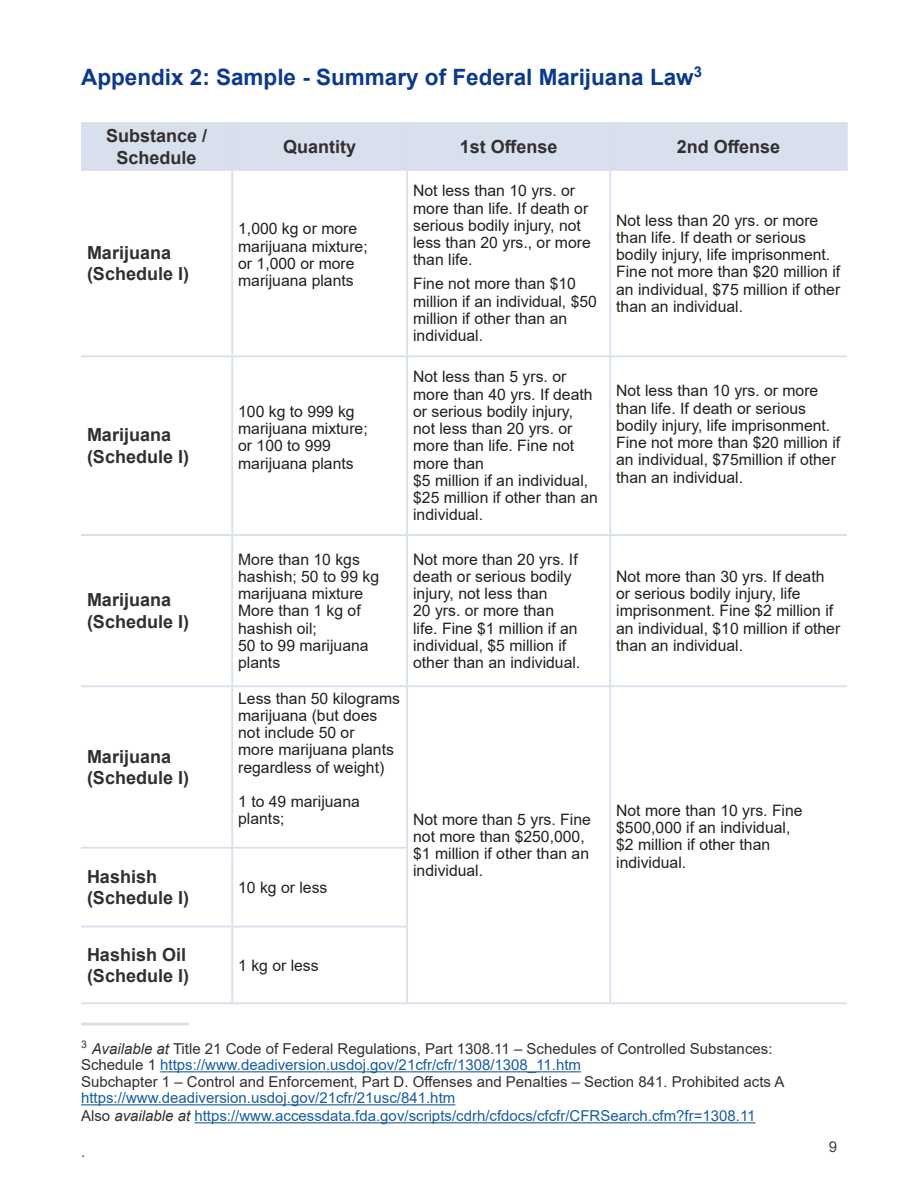
<style>
.page{position:relative;width:918px;height:1188px;background:#fff}
.page>*{position:absolute;margin:0;border:0;box-sizing:border-box;transform-origin:0 0}
.t1{font:700 22.5px "Arial";color:#0d398d}
.Multilevel_List{font:700 18px/21.6px "Arial";color:#312f30}
.Multilevel_List-2{font:15.75px/17.2px "Arial";color:#231f20}
.Multilevel_List-3{font:15px/16.5px "Arial";color:#312f30}
.Multilevel_List-4{font:15px "Arial";color:#175d9e}
.t2{font:15px "Arial";color:#3e3e3f}
.s1{font-style:italic}
.s2{color:#175d9e}
.s3{color:#312f30}
.s4{font-style:italic;color:#312f30}
</style>
<div class="page">
<div style="left:81px;top:124px;width:765px;height:45px;background:#d9e0ed"></div>
<hr style="left:81px;top:355px;width:151px;height:2px;background:#d9e0ed">
<hr style="left:81px;top:534px;width:151px;height:2px;background:#d9e0ed">
<hr style="left:81px;top:685px;width:151px;height:2px;background:#d9e0ed">
<hr style="left:81px;top:847px;width:151px;height:2px;background:#d9e0ed">
<hr style="left:81px;top:926px;width:151px;height:1px;background:#d9e0ed">
<hr style="left:81px;top:1002px;width:151px;height:2px;background:#d9e0ed">
<hr style="left:231px;top:171px;width:2px;height:184px;background:#d9e0ed">
<hr style="left:406px;top:171px;width:2px;height:184px;background:#d9e0ed">
<hr style="left:232px;top:355px;width:175px;height:2px;background:#d9e0ed">
<hr style="left:231px;top:357px;width:2px;height:177px;background:#d9e0ed">
<hr style="left:407px;top:355px;width:203px;height:2px;background:#d9e0ed">
<hr style="left:406px;top:357px;width:2px;height:177px;background:#d9e0ed">
<hr style="left:232px;top:534px;width:175px;height:2px;background:#d9e0ed">
<hr style="left:231px;top:536px;width:2px;height:149px;background:#d9e0ed">
<hr style="left:407px;top:534px;width:203px;height:2px;background:#d9e0ed">
<hr style="left:406px;top:536px;width:2px;height:149px;background:#d9e0ed">
<hr style="left:232px;top:685px;width:175px;height:2px;background:#d9e0ed">
<hr style="left:231px;top:687px;width:2px;height:160px;background:#d9e0ed">
<hr style="left:407px;top:685px;width:203px;height:2px;background:#d9e0ed">
<hr style="left:406px;top:687px;width:2px;height:160px;background:#d9e0ed">
<hr style="left:232px;top:847px;width:176px;height:2px;background:#d9e0ed">
<hr style="left:231px;top:849px;width:2px;height:77px;background:#d9e0ed">
<hr style="left:406px;top:849px;width:2px;height:77px;background:#d9e0ed">
<hr style="left:232px;top:926px;width:176px;height:1px;background:#d9e0ed">
<hr style="left:231px;top:927px;width:2px;height:75px;background:#d9e0ed">
<hr style="left:406px;top:927px;width:2px;height:75px;background:#d9e0ed">
<hr style="left:232px;top:1002px;width:175px;height:2px;background:#d9e0ed">
<hr style="left:407px;top:1002px;width:203px;height:2px;background:#d9e0ed">
<hr style="left:81px;top:122px;width:151px;height:2px;background:#dbdced">
<hr style="left:232px;top:122px;width:175px;height:2px;background:#dbdced">
<hr style="left:231px;top:124px;width:2px;height:45px;background:#dbdced">
<hr style="left:407px;top:122px;width:203px;height:2px;background:#dbdced">
<hr style="left:406px;top:124px;width:2px;height:45px;background:#dbdced">
<hr style="left:610px;top:122px;width:238px;height:2px;background:#dbdced">
<hr style="left:609px;top:124px;width:2px;height:45px;background:#dbdced">
<hr style="left:846px;top:124px;width:2px;height:45px;background:#dbdced">
<hr style="left:81px;top:169px;width:151px;height:2px;background:#dbdced">
<hr style="left:232px;top:169px;width:175px;height:2px;background:#dbdced">
<hr style="left:407px;top:169px;width:203px;height:2px;background:#dbdced">
<hr style="left:610px;top:169px;width:238px;height:2px;background:#dbdced">
<hr style="left:609px;top:171px;width:2px;height:184px;background:#d9e0ed">
<hr style="left:610px;top:355px;width:237px;height:2px;background:#d9e0ed">
<hr style="left:609px;top:357px;width:2px;height:177px;background:#d9e0ed">
<hr style="left:610px;top:534px;width:237px;height:2px;background:#d9e0ed">
<hr style="left:609px;top:536px;width:2px;height:149px;background:#d9e0ed">
<hr style="left:610px;top:685px;width:237px;height:2px;background:#d9e0ed">
<hr style="left:609px;top:687px;width:2px;height:161px;background:#d9e0ed">
<hr style="left:609px;top:848px;width:2px;height:79px;background:#d9e0ed">
<hr style="left:609px;top:927px;width:2px;height:75px;background:#d9e0ed">
<hr style="left:610px;top:1002px;width:237px;height:2px;background:#d9e0ed">
<hr style="left:160px;top:1071px;width:421px;height:1px;background:#175d9e">
<hr style="left:81px;top:1104px;width:374px;height:1px;background:#175d9e">
<hr style="left:194px;top:1122px;width:562px;height:1px;background:#175d9e">
<hr style="left:81px;top:1023px;width:108px;height:3px;background:#d9e0ed">
<p class="t1" style="left:81px;top:62px;width:622px">Appendix 2: Sample - Summary of Federal Marijuana Law<sup>3</sup></p>
<p class="Multilevel_List" style="left:106px;top:125px;width:103px;text-align:center">Substance /<br>Schedule</p>
<p class="Multilevel_List" style="left:283px;top:136px;width:75px">Quantity</p>
<p class="Multilevel_List" style="left:460px;top:136px;width:99px">1st Offense</p>
<p class="Multilevel_List" style="left:677px;top:136px;width:105px">2nd Offense</p>
<p class="Multilevel_List" style="left:87px;top:242px;width:104px">Marijuana (Schedule I)</p>
<p class="Multilevel_List" style="left:87px;top:425px;width:104px">Marijuana (Schedule I)</p>
<p class="Multilevel_List" style="left:87px;top:589px;width:104px">Marijuana (Schedule I)</p>
<p class="Multilevel_List" style="left:87px;top:746px;width:104px">Marijuana (Schedule I)</p>
<p class="Multilevel_List-2" style="left:238px;top:220px;width:131px">1,000 kg or more marijuana mixture;</p>
<p class="Multilevel_List-2" style="left:238px;top:255px;width:118px">or 1,000 or more marijuana plants</p>
<p class="Multilevel_List-2" style="left:238px;top:403px;width:131px">100 kg to 999 kg marijuana mixture;</p>
<p class="Multilevel_List-2" style="left:238px;top:437px;width:117px">or 100 to 999 marijuana plants</p>
<p class="Multilevel_List-2" style="left:238px;top:550px;width:142px">More than 10 kgs hashish; 50 to 99 kg marijuana mixture</p>
<p class="Multilevel_List-2" style="left:238px;top:602px;width:124px">More than 1 kg of hashish oil;</p>
<p class="Multilevel_List-2" style="left:238px;top:637px;width:132px">50 to 99 marijuana plants</p>
<p class="Multilevel_List-2" style="left:238px;top:689px;width:163px">Less than 50 kilograms marijuana (but does not include 50 or<br>more marijuana plants regardless of weight)</p>
<p class="Multilevel_List-2" style="left:238px;top:793px;width:123px">1 to 49 marijuana plants;</p>
<p class="Multilevel_List" style="left:87px;top:866px;width:104px">Hashish (Schedule I)</p>
<p class="Multilevel_List-2" style="left:238px;top:879px;width:91px">10 kg or less</p>
<p class="Multilevel_List" style="left:87px;top:944px;width:104px">Hashish Oil (Schedule I)</p>
<p class="Multilevel_List-2" style="left:238px;top:956px;width:82px">1 kg or less</p>
<p class="Multilevel_List-2" style="left:413px;top:182px;width:179px">Not less than 10 yrs. or more than life. If death or serious bodily injury, not less than 20 yrs., or more than life.</p>
<p class="Multilevel_List-2" style="left:413px;top:275px;width:185px">Fine not more than $10 million if an individual, $50 million if other than an individual.</p>
<p class="Multilevel_List-2" style="left:413px;top:368px;width:181px">Not less than 5 yrs. or more than 40 yrs. If death or serious bodily injury,</p>
<p class="Multilevel_List-2" style="left:413px;top:420px;width:163px;text-align:justify">not less than 20 yrs. or more than life. Fine not more than</p>
<p class="Multilevel_List-2" style="left:413px;top:472px;width:177px">$5 million if an individual,</p>
<p class="Multilevel_List-2" style="left:413px;top:489px;width:186px">$25 million if other than an individual.</p>
<p class="Multilevel_List-2" style="left:413px;top:550px;width:166px">Not more than 20 yrs. If death or serious bodily injury, not less than</p>
<p class="Multilevel_List-2" style="left:413px;top:602px;width:169px">20 yrs. or more than life. Fine $1 million if an individual, $5 million if other than an individual.</p>
<p class="Multilevel_List-2" style="left:413px;top:810px;width:179px">Not more than 5 yrs. Fine not more than $250,000, $1 million if other than an individual.</p>
<p class="Multilevel_List-2" style="left:616px;top:211px;width:226px">Not less than 20 yrs. or more than life. If death or serious bodily injury, life imprisonment.<br>Fine not more than $20 million if an individual, $75 million if other than an individual.</p>
<p class="Multilevel_List-2" style="left:616px;top:382px;width:226px">Not less than 10 yrs. or more than life. If death or serious bodily injury, life imprisonment.<br>Fine not more than $20 million if an individual, $75million if other than an individual.</p>
<p class="Multilevel_List-2" style="left:616px;top:568px;width:226px">Not more than 30 yrs. If death or serious bodily injury, life imprisonment. Fine $2 million if an individual, $10 million if other than an individual.</p>
<p class="Multilevel_List-2" style="left:616px;top:802px;width:188px">Not more than 10 yrs. Fine</p>
<p class="Multilevel_List-2" style="left:616px;top:819px;width:176px">$500,000 if an individual,</p>
<p class="Multilevel_List-2" style="left:616px;top:836px;width:156px">$2 million if other than individual.</p>
<p class="Multilevel_List-3" style="left:81px;top:1040px;width:693px"><sup>3</sup> <span class="s1">Available at</span> Title 21 Code of Federal Regulations, Part 1308.11 – Schedules of Controlled Substances:<br>Schedule 1 <span class="s2">https://www.deadiversion.usdoj.gov/21cfr/cfr/1308/1308_11.htm</span></p>
<p class="Multilevel_List-3" style="left:81px;top:1073px;width:705px">Subchapter 1 – Control and Enforcement, Part D. Offenses and Penalties – Section 841. Prohibited acts A</p>
<p class="Multilevel_List-4" style="left:81px;top:1088px;width:376px">https://www.deadiversion.usdoj.gov/21cfr/21usc/841.htm</p>
<p class="Multilevel_List-4" style="left:81px;top:1106px;width:676px"><span class="s3">Also</span> <span class="s4">available at</span> https://www.accessdata.fda.gov/scripts/cdrh/cfdocs/cfcfr/CFRSearch.cfm?fr=1308.11</p>
<p class="Multilevel_List-3" style="left:81px;top:1144px;width:6px">.</p>
<p class="t2" style="left:829px;top:1136px;width:10px">9</p>
</div>
